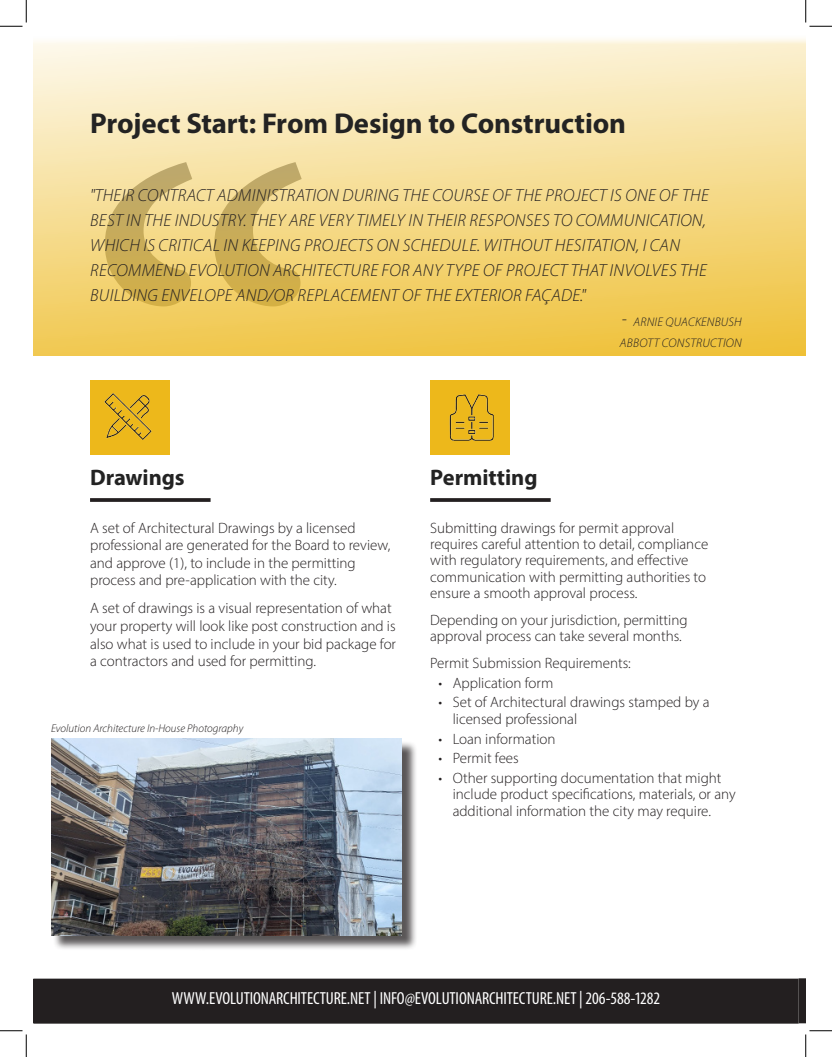
<style>
.page{position:relative;width:832px;height:1057px;background:#fff}
.page>*{position:absolute;margin:0;border:0;box-sizing:border-box;transform-origin:0 0}
.t1{font:625px "Minion Pro";color:#231f20}
.body_text_-_left{font:700 28.75px "Myriad Pro";letter-spacing:-.005em;color:#232323}
.body_text_-_left-2{font:700 22.5px "Myriad Pro";letter-spacing:-.005em;color:#232323}
.Page_Number_-_Black__Left{font:italic 300 17.5px/25px "Myriad Pro";letter-spacing:.02em;color:#231f20}
.body_text_-_left-3{font:condensed 17.5px "Myriad Pro";letter-spacing:-.01em;color:#fff}
.Content_Source_Sans_6_White{font:300 15px/16.2px "Myriad Pro";color:#231f20}
.Page_Number_-_Black__Left-2{font:italic 300 12.5px "Myriad Pro";letter-spacing:.02em;color:#231f20}
.Content_Source_Sans_6_White-2{font:italic 300 11.25px "Myriad Pro";color:#231f20}
.s1{font-size:17.5px}
</style>
<div class="page">
<svg style="left:90px;top:498px;width:121px;height:4px"></svg>
<div style="left:430px;top:380px;width:80px;height:74px;background:#edb81b"></div>
<svg style="left:430px;top:498px;width:120px;height:4px"></svg>
<div style="left:34px;top:979px;width:764px;height:44px;background:#231f20"></div>
<div style="left:33px;top:978px;width:765px;height:45px;border:1px solid #231f20"></div>
<img style="left:90px;top:380px;width:80px;height:74px">
<img style="left:449px;top:394px;width:45px;height:47px">
<svg style="left:33px;top:39px;width:772px;height:317px;background:#f5dc91"></svg>
<svg style="left:798px;top:978px;width:7px;height:45px"></svg>
<div style="left:53px;top:740px;width:364px;height:211px;background:#231f20;opacity:.75"></div>
<img style="left:51px;top:739px;width:351px;height:196px">
<svg style="left:0;top:0;width:27px;height:27px"></svg>
<svg style="left:0;top:1030px;width:27px;height:27px"></svg>
<svg style="left:805px;top:0;width:27px;height:27px"></svg>
<svg style="left:805px;top:1030px;width:27px;height:27px"></svg>
<p class="body_text_-_left" style="left:90px;top:105px;width:537px">Project Start: From Design to Construction</p>
<h1 class="t1" style="left:79px;top:-9px;width:250px">“</h1>
<p class="Page_Number_-_Black__Left" style="left:90px;top:183px;width:620px">"THEIR CONTRACT ADMINISTRATION DURING THE COURSE OF THE PROJECT IS ONE OF THE BEST IN THE INDUSTRY. THEY ARE VERY TIMELY IN THEIR RESPONSES TO COMMUNICATION, WHICH IS CRITICAL IN KEEPING PROJECTS ON SCHEDULE. WITHOUT HESITATION, I CAN RECOMMEND EVOLUTION ARCHITECTURE FOR ANY TYPE OF PROJECT THAT INVOLVES THE BUILDING ENVELOPE AND/OR REPLACEMENT OF THE EXTERIOR FAÇADE."</p>
<p class="Page_Number_-_Black__Left-2" style="left:621px;top:314px;width:122px"><span class="s1">-</span> ARNIE QUACKENBUSH</p>
<p class="Page_Number_-_Black__Left-2" style="left:620px;top:336px;width:123px">ABBOTT CONSTRUCTION</p>
<p class="body_text_-_left-2" style="left:90px;top:462px;width:96px">Drawings</p>
<p class="Content_Source_Sans_6_White" style="left:90px;top:519px;width:302px;line-height:17.5px">A set of Architectural Drawings by a licensed professional are generated for the Board to review, and approve (1), to include in the permitting process and pre-application with the city.</p>
<p class="Content_Source_Sans_6_White" style="left:90px;top:599px;width:307px;line-height:17.5px">A set of drawings is a visual representation of what your property will look like post construction and is also what is used to include in your bid package for a contractors and used for permitting.</p>
<p class="Content_Source_Sans_6_White-2" style="left:51px;top:722px;width:194px">Evolution Architecture In-House Photography</p>
<p class="body_text_-_left-2" style="left:430px;top:462px;width:109px">Permitting</p>
<p class="Content_Source_Sans_6_White" style="left:430px;top:519px;width:280px">Submitting drawings for permit approval requires careful attention to detail, compliance with regulatory requirements, and effective communication with permitting authorities to ensure a smooth approval process.</p>
<p class="Content_Source_Sans_6_White" style="left:430px;top:611px;width:259px">Depending on your jurisdiction, permitting approval process can take several months.</p>
<p class="Content_Source_Sans_6_White" style="left:430px;top:654px;width:202px">Permit Submission Requirements:</p>
<p class="Content_Source_Sans_6_White" style="left:438px;top:674px;width:116px">• Application form</p>
<p class="Content_Source_Sans_6_White" style="left:453px;top:694px;width:258px;text-indent:-14px">• Set of Architectural drawings stamped by a licensed professional</p>
<p class="Content_Source_Sans_6_White" style="left:438px;top:730px;width:119px">• Loan information</p>
<p class="Content_Source_Sans_6_White" style="left:438px;top:750px;width:82px">• Permit fees</p>
<p class="Content_Source_Sans_6_White" style="left:453px;top:770px;width:284px;text-indent:-14px">• Other supporting documentation that might include product specifications, materials, or any additional information the city may require.</p>
<p class="body_text_-_left-3" style="left:172px;top:987px;width:490px">WWW.EVOLUTIONARCHITECTURE.NET | INFO@EVOLUTIONARCHITECTURE.NET | 206-588-1282</p>
</div>
